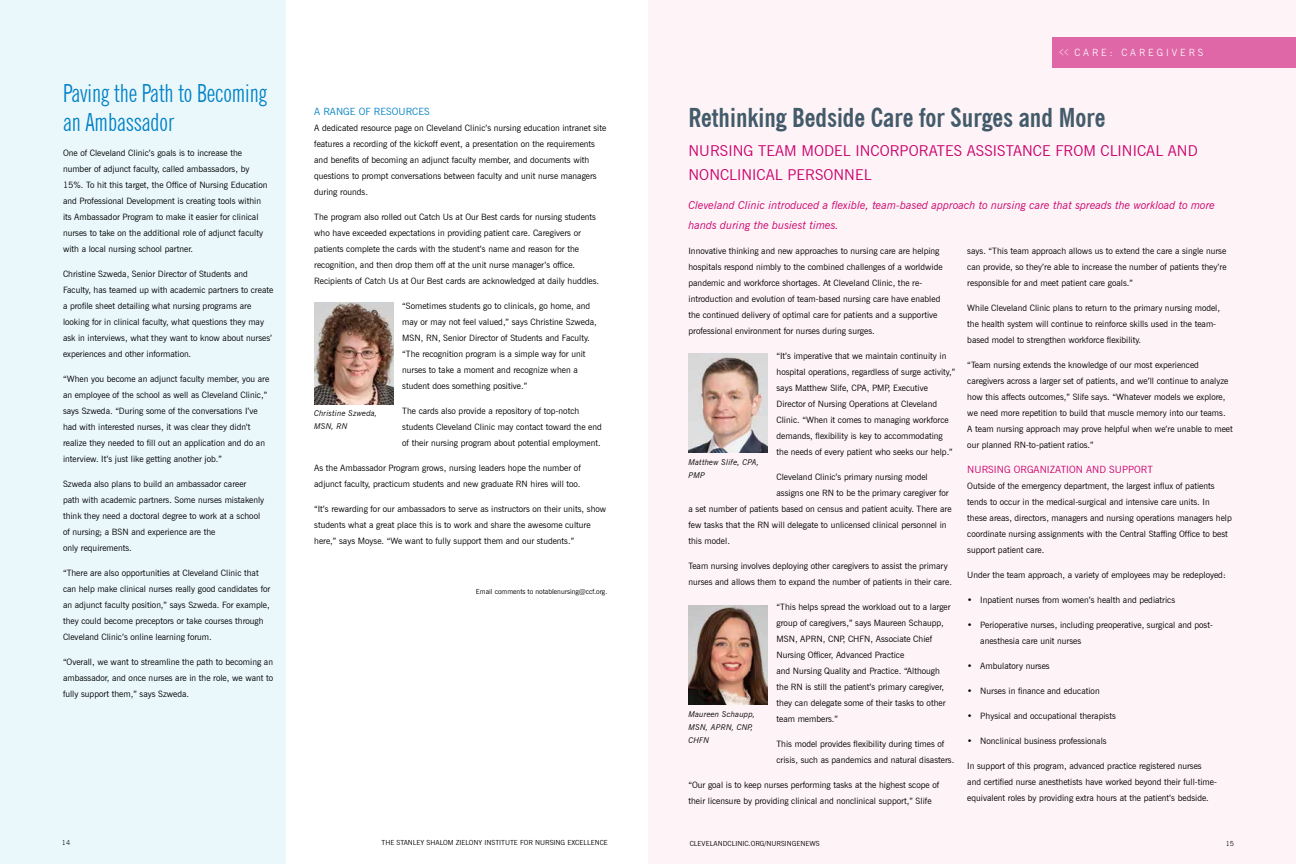
<style>
.page{position:relative;width:1296px;height:864px;background:#fff}
.page>*{position:absolute;margin:0;border:0;box-sizing:border-box;transform-origin:0 0}
.t1{font:700 condensed 26px "News Gothic BT";color:#425a69}
.t2{font:extra-condensed 25px/29px "News Gothic BT";color:#0081c6}
.t3{font:15px/24px "News Gothic BT";letter-spacing:.005em;color:#ca006c}
.t4{font:italic 11px/20px "News Gothic BT";color:#ca006c}
.t5{font:10px "News Gothic BT";letter-spacing:.005em;color:#ca006c}
.t6{font:300 10px "News Gothic BT";letter-spacing:.29em;color:#fff}
.t7{font:10px "News Gothic BT";letter-spacing:.005em;color:#0081c6}
.t8{font:8.8px/16px "News Gothic BT";color:#000}
.t9{font:italic 8px/13px "News Gothic BT";letter-spacing:.01em;color:#000}
.t10{font:7px "News Gothic BT";color:#000}
.t11{font:300 7px "News Gothic BT";color:#000}
.s1{font-size:12.9px}
</style>
<div class="page">
<div style="left:0;top:0;width:286px;height:864px;background:#eaf8fb"></div>
<div style="left:648px;top:0;width:648px;height:864px;background:#fef3f7"></div>
<img style="left:688px;top:354px;width:80px;height:98px">
<img style="left:688px;top:606px;width:80px;height:98px">
<div style="left:1052px;top:37px;width:244px;height:31px;background:#df66a7"></div>
<img style="left:314px;top:303px;width:79px;height:101px">
<h2 class="t2" style="left:63px;top:79px;width:206px">Paving the Path to Becoming an Ambassador</h2>
<p class="t8" style="left:63px;top:145px;width:206px">One of Cleveland Clinic’s goals is to increase the number of adjunct faculty, called ambassadors, by 15%. To hit this target, the Office of Nursing Education and Professional Development is creating tools within its Ambassador Program to make it easier for clinical nurses to take on the additional role of adjunct faculty with a local nursing school partner.</p>
<p class="t8" style="left:63px;top:266px;width:212px">Christine Szweda, Senior Director of Students and Faculty, has teamed up with academic partners to create a profile sheet detailing what nursing programs are looking for in clinical faculty, what questions they may ask in interviews, what they want to know about nurses’ experiences and other information.</p>
<p class="t8" style="left:63px;top:371px;width:208px">“When you become an adjunct faculty member, you are an employee of the school as well as Cleveland Clinic,” says Szweda. “During some of the conversations I’ve had with interested nurses, it was clear they didn’t realize they needed to fill out an application and do an interview. It’s just like getting another job.”</p>
<p class="t8" style="left:63px;top:476px;width:203px">Szweda also plans to build an ambassador career path with academic partners. Some nurses mistakenly think they need a doctoral degree to work at a school of nursing; a BSN and experience are the<br>only requirements.</p>
<p class="t8" style="left:63px;top:565px;width:209px">“There are also opportunities at Cleveland Clinic that can help make clinical nurses really good candidates for an adjunct faculty position,” says Szweda. For example, they could become preceptors or take courses through Cleveland Clinic’s online learning forum.</p>
<p class="t8" style="left:63px;top:654px;width:212px;text-align:justify">“Overall, we want to streamline the path to becoming an ambassador, and once nurses are in the role, we want to fully support them,” says Szweda.</p>
<p class="t7" style="left:314px;top:106px;width:117px">A RANGE OF RESOURCES</p>
<p class="t8" style="left:314px;top:120px;width:294px">A dedicated resource page on Cleveland Clinic’s nursing education intranet site features a recording of the kickoff event, a presentation on the requirements and benefits of becoming an adjunct faculty member, and documents with questions to prompt conversations between faculty and unit nurse managers during rounds.</p>
<p class="t8" style="left:314px;top:209px;width:287px">The program also rolled out Catch Us at Our Best cards for nursing students who have exceeded expectations in providing patient care. Caregivers or patients complete the cards with the student’s name and reason for the recognition, and then drop them off at the unit nurse manager’s office.<br>Recipients of Catch Us at Our Best cards are acknowledged at daily huddles.</p>
<p class="t8" style="left:402px;top:298px;width:196px">“Sometimes students go to clinicals, go home, and may or may not feel valued,” says Christine Szweda, MSN, RN, Senior Director of Students and Faculty. “The recognition program is a simple way for unit nurses to take a moment and recognize when a student does something positive.”</p>
<p class="t8" style="left:402px;top:403px;width:201px">The cards also provide a repository of top-notch students Cleveland Clinic may contact toward the end of their nursing program about potential employment.</p>
<p class="t8" style="left:314px;top:460px;width:268px">As the Ambassador Program grows, nursing leaders hope the number of adjunct faculty, practicum students and new graduate RN hires will too.</p>
<p class="t8" style="left:314px;top:501px;width:294px">“It’s rewarding for our ambassadors to serve as instructors on their units, show students what a great place this is to work and share the awesome culture here,” says Moyse. “We want to fully support them and our students.”</p>
<p class="t9" style="left:314px;top:407px;width:65px">Christine Szweda,<br>MSN, RN</p>
<p class="t10" style="left:476px;top:588px;width:133px">Email comments to notablenursing@ccf.org.</p>
<p class="t6" style="left:1059px;top:46px;width:146px"><span class="s1">&lt;&lt;</span> CARE: CAREGIVERS</p>
<h1 class="t1" style="left:688px;top:102px;width:418px">Rethinking Bedside Care for Surges and More</h1>
<h3 class="t3" style="left:688px;top:138px;width:511px">NURSING TEAM MODEL INCORPORATES ASSISTANCE FROM CLINICAL AND<br>NONCLINICAL PERSONNEL</h3>
<p class="t4" style="left:688px;top:195px;width:528px">Cleveland Clinic introduced a flexible, team-based approach to nursing care that spreads the workload to more hands during the busiest times.</p>
<p class="t8" style="left:688px;top:243px;width:256px">Innovative thinking and new approaches to nursing care are helping hospitals respond nimbly to the combined challenges of a worldwide pandemic and workforce shortages. At Cleveland Clinic, the re&shy;introduction and evolution of team-based nursing care have enabled the continued delivery of optimal care for patients and a supportive professional environment for nurses during surges.</p>
<p class="t8" style="left:777px;top:348px;width:180px">“It’s imperative that we maintain continuity in hospital operations, regardless of surge activity,” says Matthew Slife, CPA, PMP, Executive Director of Nursing Operations at Cleveland Clinic. “When it comes to managing workforce demands, flexibility is key to accommodating the needs of every patient who seeks our help.”</p>
<p class="t8" style="left:777px;top:469px;width:153px">Cleveland Clinic’s primary nursing model</p>
<p class="t8" style="left:777px;top:485px;width:174px">assigns one RN to be the primary caregiver for</p>
<p class="t8" style="left:688px;top:501px;width:265px">a set number of patients based on census and patient acuity. There are</p>
<p class="t8" style="left:688px;top:517px;width:260px">few tasks that the RN will delegate to unlicensed clinical personnel in</p>
<p class="t8" style="left:688px;top:533px;width:43px">this model.</p>
<p class="t8" style="left:688px;top:558px;width:265px">Team nursing involves deploying other caregivers to assist the primary nurses and allows them to expand the number of patients in their care.</p>
<p class="t8" style="left:777px;top:599px;width:176px">“This helps spread the workload out to a larger group of caregivers,” says Maureen Schaupp, MSN, APRN, CNP, CHFN, Associate Chief Nursing Officer, Advanced Practice<br>and Nursing Quality and Practice. “Although the RN is still the patient’s primary caregiver, they can delegate some of their tasks to other team members.”</p>
<p class="t8" style="left:777px;top:736px;width:179px">This model provides flexibility during times of crisis, such as pandemics and natural disasters.</p>
<p class="t8" style="left:688px;top:777px;width:252px">“Our goal is to keep nurses performing tasks at the highest scope of their licensure by providing clinical and nonclinical support,” Slife</p>
<p class="t8" style="left:967px;top:243px;width:261px;text-align:justify">says. “This team approach allows us to extend the care a single nurse can provide, so they’re able to increase the number of patients they’re responsible for and meet patient care goals.”</p>
<p class="t8" style="left:967px;top:300px;width:254px">While Cleveland Clinic plans to return to the primary nursing model, the health system will continue to reinforce skills used in the team&shy;based model to strengthen workforce flexibility.</p>
<p class="t8" style="left:967px;top:357px;width:267px">“Team nursing extends the knowledge of our most experienced caregivers across a larger set of patients, and we’ll continue to analyze how this affects outcomes,” Slife says. “Whatever models we explore, we need more repetition to build that muscle memory into our teams.<br>A team nursing approach may prove helpful when we’re unable to meet our planned RN-to-patient ratios.”</p>
<p class="t5" style="left:967px;top:463px;width:187px">NURSING ORGANIZATION AND SUPPORT</p>
<p class="t8" style="left:967px;top:478px;width:266px">Outside of the emergency department, the largest influx of patients tends to occur in the medical-surgical and intensive care units. In<br>these areas, directors, managers and nursing operations managers help coordinate nursing assignments with the Central Staffing Office to best support patient care.</p>
<p class="t8" style="left:967px;top:567px;width:260px">Under the team approach, a variety of employees may be redeployed:</p>
<p class="t8" style="left:967px;top:592px;width:209px">• Inpatient nurses from women’s health and pediatrics</p>
<p class="t8" style="left:980px;top:617px;width:234px;text-indent:-13px">• Perioperative nurses, including preoperative, surgical and post&shy;anesthesia care unit nurses</p>
<p class="t8" style="left:967px;top:658px;width:84px">• Ambulatory nurses</p>
<p class="t8" style="left:967px;top:683px;width:134px">• Nurses in finance and education</p>
<p class="t8" style="left:967px;top:708px;width:150px">• Physical and occupational therapists</p>
<p class="t8" style="left:967px;top:733px;width:141px">• Nonclinical business professionals</p>
<p class="t8" style="left:967px;top:758px;width:251px">In support of this program, advanced practice registered nurses and certified nurse anesthetists have worked beyond their full-time&shy;equivalent roles by providing extra hours at the patient’s bedside.</p>
<p class="t9" style="left:689px;top:456px;width:72px">Matthew Slife, CPA,<br>PMP</p>
<p class="t9" style="left:689px;top:708px;width:68px">Maureen Schaupp,<br>MSN, APRN, CNP,<br>CHFN</p>
<p class="t11" style="left:62px;top:839px;width:10px">14</p>
<p class="t10" style="left:382px;top:839px;width:228px">THE STANLEY SHALOM ZIELONY INSTITUTE FOR NURSING EXCELLENCE</p>
<p class="t10" style="left:690px;top:839px;width:132px">CLEVELANDCLINIC.ORG/NURSINGENEWS</p>
<p class="t11" style="left:1226px;top:839px;width:10px">15</p>
</div>
